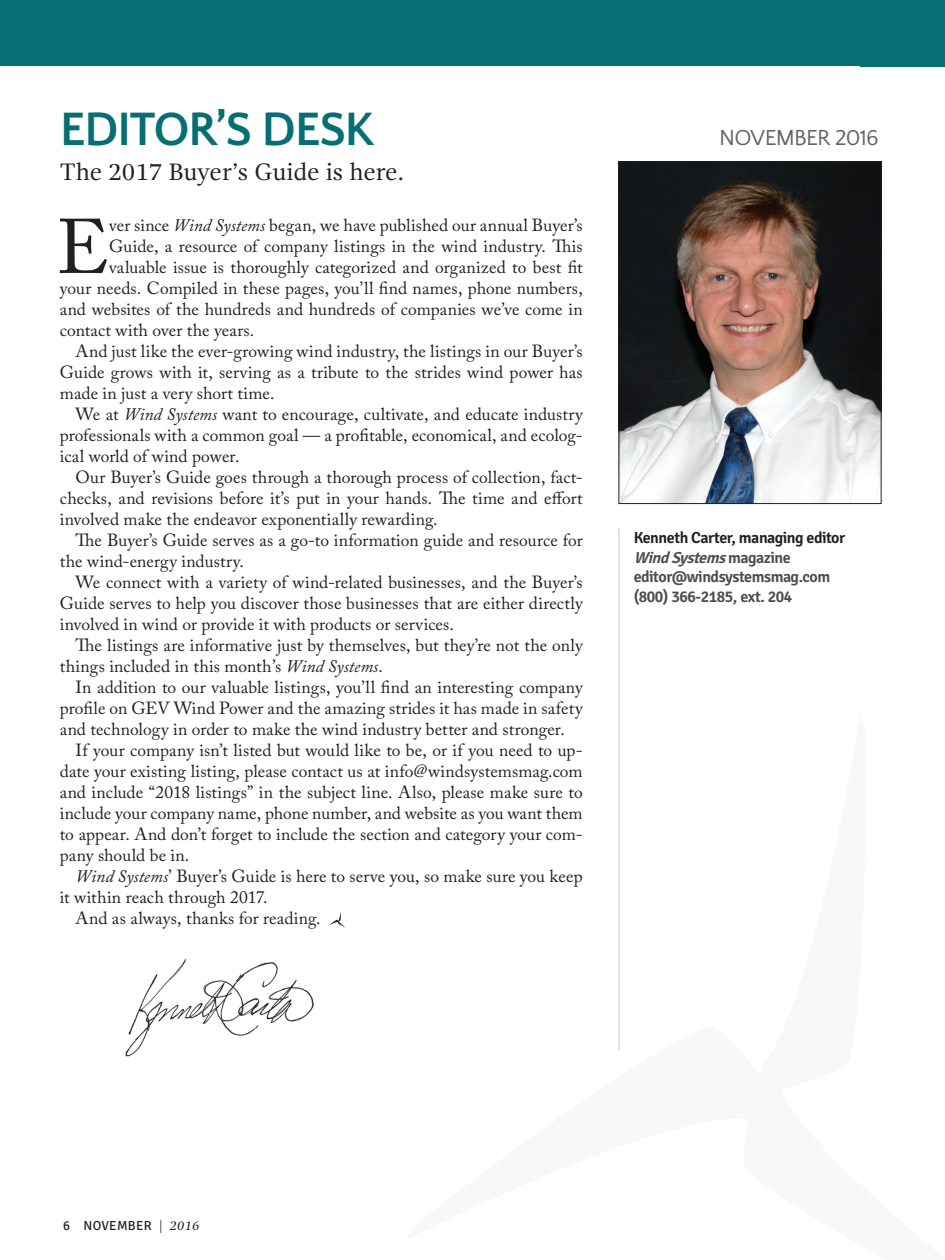
<style>
.page{position:relative;width:945px;height:1260px;background:#fff}
.page>*{position:absolute;margin:0;border:0;box-sizing:border-box;transform-origin:0 0}
.Body_Copy_1st_PP_inF{font:76.65px "Adobe Caslon Pro";color:#231f20}
.Section_-_Intro_Titl{font:700 49px "Quattrocento Sans";letter-spacing:-.035em;color:#076e73}
.ED_Letter_Deck{font:24.5px "Gandhi Serif";color:#231f20}
.Section_-_Intro_Titl-2{font:22.75px "Quattrocento Sans";letter-spacing:-.035em;color:#636366}
.Body_Copy{font:17.5px/21px "Adobe Caslon Pro";letter-spacing:.005em;color:#231f20;text-align:justify}
.Body_Copy_1st_PP_inF-2{font:17.5px "Adobe Caslon Pro";letter-spacing:.005em;color:#231f20}
.t1{font:600 15.92px "Signika";letter-spacing:-.03em;color:#4b4c4d}
.t2{font:600 15.92px "Signika";letter-spacing:-.03em;color:#231f20}
.t3{font:italic 600 15.92px "Signika";color:#4b4c4d}
.t4{font:13.12px "Signika";letter-spacing:.02em;color:#231f20}
.s1{font-style:italic}
.s2{font-style:normal}
.s3{font-family:"Gandhi Serif";font-style:italic}
</style>
<div class="page">
<div style="left:0;top:0;width:945px;height:66px;background:#076e73"></div>
<hr style="left:618px;top:528px;width:1px;height:522px;background:#c7c8ca">
<img style="left:620px;top:164px;width:260px;height:338px">
<div style="left:618px;top:162px;width:264px;height:342px;border:1px solid #231f20"></div>
<img style="left:126px;top:959px;width:188px;height:97px">
<svg style="left:330px;top:912px;width:15px;height:15px"></svg>
<hr style="left:944px;top:32px;width:1px;height:1228px;background:#f2f3f4">
<div style="left:860px;top:0;width:85px;height:66px;background:#076e73"></div>
<p class="Section_-_Intro_Titl" style="left:60px;top:103px;width:316px">EDITOR’S DESK</p>
<p class="ED_Letter_Deck" style="left:60px;top:158px;width:345px">The 2017 Buyer’s Guide is here.</p>
<p class="Body_Copy_1st_PP_inF" style="left:56px;top:202px;width:54px">E</p>
<p class="Body_Copy_1st_PP_inF-2" style="left:109px;top:215px;width:475px">ver since <span class="s1">Wind Systems</span> began, we have published our annual Buyer’s</p>
<p class="Body_Copy_1st_PP_inF-2" style="left:109px;top:236px;width:475px">Guide, a resource of company listings in the wind industry. This</p>
<p class="Body_Copy_1st_PP_inF-2" style="left:109px;top:257px;width:475px">valuable issue is thoroughly categorized and organized to best fit</p>
<p class="Body_Copy_1st_PP_inF-2" style="left:60px;top:278px;width:524px">your needs. Compiled in these pages, you’ll find names, phone numbers,</p>
<p class="Body_Copy_1st_PP_inF-2" style="left:60px;top:299px;width:524px">and websites of the hundreds and hundreds of companies we’ve come in</p>
<p class="Body_Copy_1st_PP_inF-2" style="left:60px;top:320px;width:196px">contact with over the years.</p>
<p class="Body_Copy" style="left:60px;top:340px;width:524px;text-indent:16px">And just like the ever-growing wind industry, the listings in our Buyer’s Guide grows with it, serving as a tribute to the strides wind power has made in just a very short time.</p>
<p class="Body_Copy" style="left:60px;top:403px;width:524px;text-indent:16px">We at <span class="s1">Wind Systems</span> want to encourage, cultivate, and educate industry professionals with a common goal — a profitable, economical, and ecolog&shy;ical world of wind power.</p>
<p class="Body_Copy" style="left:60px;top:466px;width:524px;text-indent:16px">Our Buyer’s Guide goes through a thorough process of collection, fact&shy;checks, and revisions before it’s put in your hands. The time and effort involved make the endeavor exponentially rewarding.</p>
<p class="Body_Copy" style="left:60px;top:529px;width:524px;text-indent:16px">The Buyer’s Guide serves as a go-to information guide and resource for the wind-energy industry.</p>
<p class="Body_Copy" style="left:60px;top:571px;width:524px;text-indent:16px">We connect with a variety of wind-related businesses, and the Buyer’s Guide serves to help you discover those businesses that are either directly involved in wind or provide it with products or services.</p>
<p class="Body_Copy" style="left:60px;top:634px;width:524px;text-indent:16px">The listings are informative just by themselves, but they’re not the only things included in this month’s <span class="s1">Wind Systems</span>.</p>
<p class="Body_Copy" style="left:60px;top:676px;width:524px;text-indent:16px">In addition to our valuable listings, you’ll find an interesting company profile on GEV Wind Power and the amazing strides it has made in safety and technology in order to make the wind industry better and stronger.</p>
<p class="Body_Copy" style="left:60px;top:739px;width:524px;text-indent:16px">If your company isn’t listed but would like to be, or if you need to up&shy;date your existing listing, please contact us at info@windsystemsmag.com and include “2018 listings” in the subject line. Also, please make sure to include your company name, phone number, and website as you want them to appear. And don’t forget to include the section and category your com&shy;pany should be in.</p>
<p class="Body_Copy" style="left:60px;top:865px;width:524px;text-indent:16px"><span class="s1">Wind Systems</span>’ Buyer’s Guide is here to serve you, so make sure you keep it within reach through 2017.</p>
<p class="Body_Copy" style="left:76px;top:907px;width:247px">And as always, thanks for reading.</p>
<p class="Section_-_Intro_Titl-2" style="left:719px;top:126px;width:161px">NOVEMBER 2016</p>
<p class="t2" style="left:634px;top:529px;width:213px">Kenneth Carter, managing editor</p>
<p class="t3" style="left:634px;top:548px;width:159px">WindSystems<span class="s2">m a g a z i n e</span></p>
<p class="t1" style="left:634px;top:568px;width:198px">editor@windsystemsmag.com</p>
<p class="t1" style="left:634px;top:587px;width:160px">(800) 366-2185, ext. 204</p>
<p class="t4" style="left:63px;top:1218px;width:138px">6 NOVEMBER <span class="s3">| 2016</span></p>
</div>
